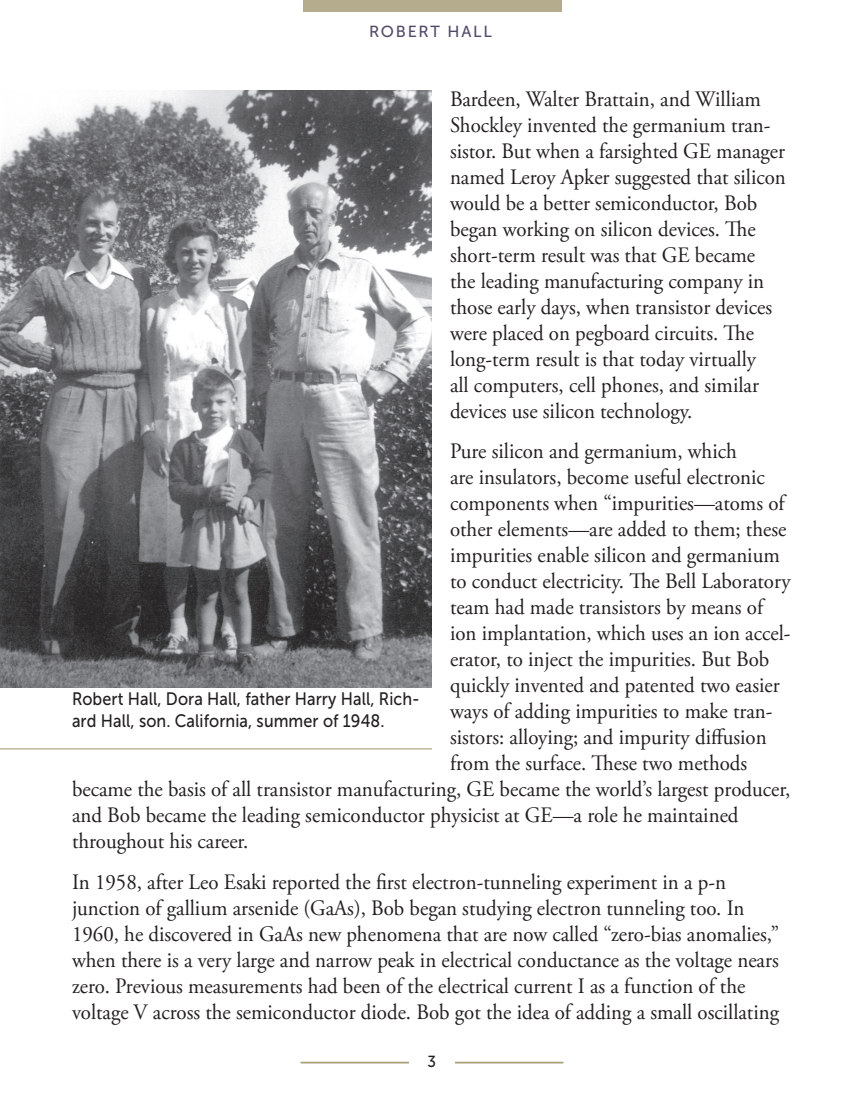
<style>
.page{position:relative;width:864px;height:1098px;background:#fff}
.page>*{position:absolute;margin:0;border:0;box-sizing:border-box;transform-origin:0 0}
.t1{font:22px/26px "Adobe Garamond Pro";color:#231f20;scale:.95 1}
.t2{font:18px/22px "Museo Sans 500";letter-spacing:.005em;color:#231f20;scale:.9 1}
.t3{font:16px "Museo Sans 500";letter-spacing:.115em;color:#534a68}
.t4{font:16px "Museo Sans 500";color:#231f20;scale:.95 1}
</style>
<div class="page">
<hr style="left:301px;top:1062px;width:262px;height:1px;background:#9e936a">
<hr style="left:301px;top:1063px;width:262px;height:1px;background:#9e936a">
<div style="left:409px;top:1055px;width:45px;height:27px;background:#fff"></div>
<div style="left:303px;top:0;width:258px;height:12px;background:#b5ac8e"></div>
<img style="left:0;top:90px;width:432px;height:597px">
<hr style="left:0;top:749px;width:432px;height:1px;background:#9e936a">
<p class="t3" style="left:369px;top:23px;width:124px">ROBERT HALL</p>
<p class="t1" style="left:450px;top:87px;width:355px">Bardeen, Walter Brattain, and William Shockley invented the germanium tran&shy;sistor. But when a farsighted GE manager named Leroy Apker suggested that silicon would be a better semiconductor, Bob began working on silicon devices. The short-term result was that GE became the leading manufacturing company in those early days, when transistor devices were placed on pegboard circuits. The long-term result is that today virtually<br>all computers, cell phones, and similar devices use silicon technology.</p>
<p class="t1" style="left:450px;top:439px;width:303px">Pure silicon and germanium, which</p>
<p class="t1" style="left:450px;top:465px;width:333px">are insulators, become useful electronic</p>
<p class="t1" style="left:450px;top:491px;width:354px">components when “impurities—atoms of</p>
<p class="t1" style="left:450px;top:517px;width:356px">other elements—are added to them; these</p>
<p class="t1" style="left:450px;top:543px;width:349px">impurities enable silicon and germanium</p>
<p class="t1" style="left:450px;top:569px;width:360px">to conduct electricity. The Bell Laboratory</p>
<p class="t1" style="left:450px;top:595px;width:331px">team had made transistors by means of</p>
<p class="t1" style="left:450px;top:621px;width:360px">ion implantation, which uses an ion accel-</p>
<p class="t1" style="left:450px;top:647px;width:338px">erator, to inject the impurities. But Bob</p>
<p class="t1" style="left:450px;top:673px;width:349px">quickly invented and patented two easier</p>
<p class="t1" style="left:450px;top:699px;width:341px">ways of adding impurities to make tran-</p>
<p class="t1" style="left:450px;top:725px;width:335px">sistors: alloying; and impurity diffusion</p>
<p class="t1" style="left:450px;top:751px;width:315px">from the surface. These two methods</p>
<p class="t1" style="left:72px;top:777px;width:758px">became the basis of all transistor manufacturing, GE became the world’s largest producer,</p>
<p class="t1" style="left:72px;top:803px;width:703px">and Bob became the leading semiconductor physicist at GE—a role he maintained</p>
<p class="t1" style="left:72px;top:829px;width:187px">throughout his career.</p>
<p class="t1" style="left:72px;top:870px;width:746px">In 1958, after Leo Esaki reported the first electron-tunneling experiment in a p-n junction of gallium arsenide (GaAs), Bob began studying electron tunneling too. In 1960, he discovered in GaAs new phenomena that are now called “zero-bias anomalies,” when there is a very large and narrow peak in electrical conductance as the voltage nears zero. Previous measurements had been of the electrical current I as a function of the voltage V across the semiconductor diode. Bob got the idea of adding a small oscillating</p>
<p class="t2" style="left:72px;top:688px;width:388px">Robert Hall, Dora Hall, father Harry Hall, Rich&shy;ard Hall, son. California, summer of 1948.</p>
<p class="t4" style="left:427px;top:1052px;width:11px">3</p>
</div>
